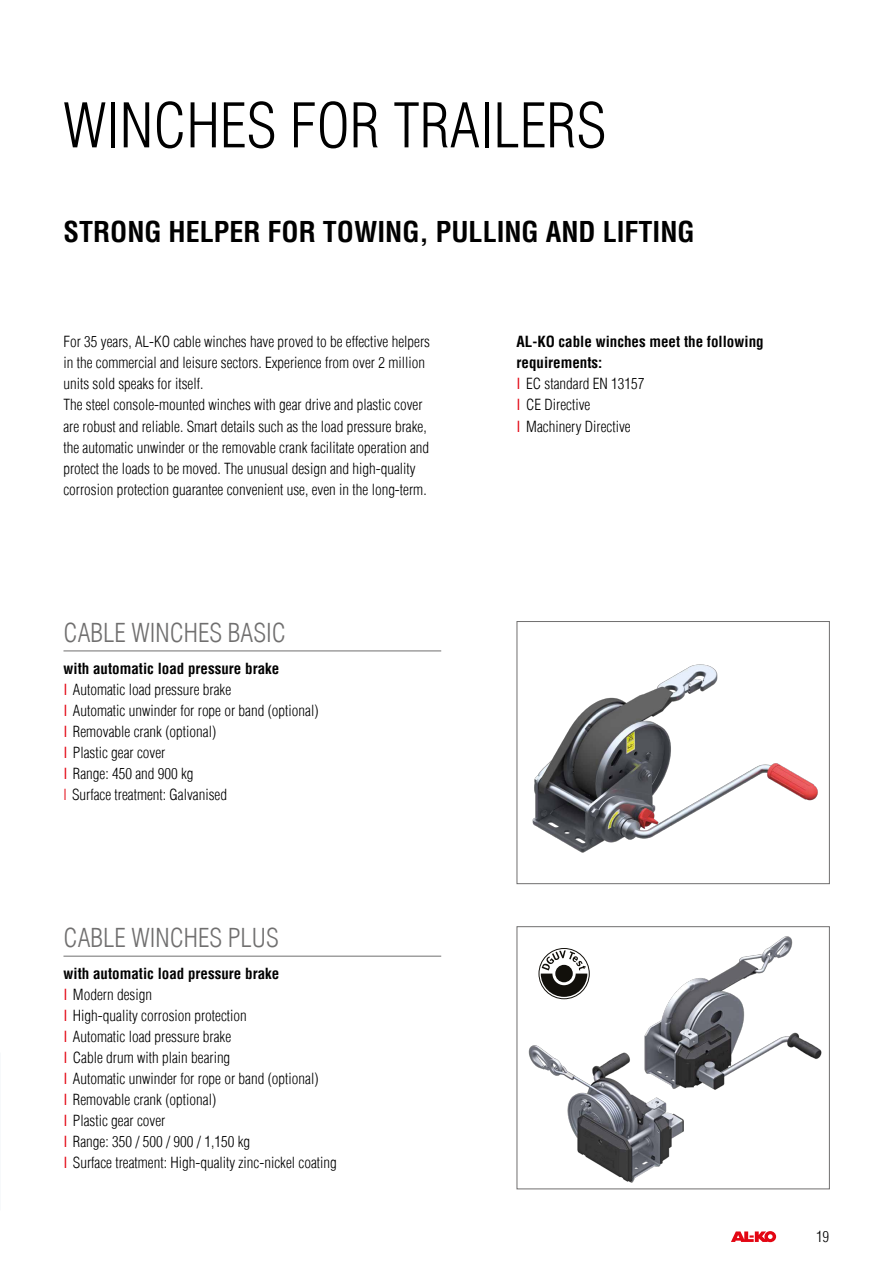
<style>
.page{position:relative;width:893px;height:1263px;background:#fff}
.page>*{position:absolute;margin:0;border:0;box-sizing:border-box;transform-origin:0 0}
.t1{font:300 condensed 60px "Helvetica Com";color:#000}
.t2{font:700 condensed 28.05px "Helvetica Com";color:#000}
.t3{font:300 condensed 25.5px "Helvetica Com";color:#706f6f}
.t4{font:300 condensed 15px/21px "Helvetica Com";color:#000}
.t5{font:700 condensed 15px/21px "Helvetica Com";color:#000}
.s1{font-weight:400;color:#e30613}
.s2{font-weight:300}
.s3{font-weight:700}
.s4{color:#e30613}
</style>
<div class="page">
<svg style="left:731px;top:1231px;width:45px;height:11px"></svg>
<img style="left:532px;top:664px;width:286px;height:189px">
<div style="left:516px;top:621px;width:314px;height:263px;border:1px solid #706f6f"></div>
<img style="left:644px;top:936px;width:178px;height:154px">
<div style="left:516px;top:926px;width:314px;height:263px;border:1px solid #706f6f"></div>
<img style="left:528px;top:1043px;width:170px;height:140px">
<hr style="left:63px;top:650px;width:378px;height:1px;background:#706f6f">
<hr style="left:63px;top:956px;width:378px;height:1px;background:#706f6f">
<svg style="left:538px;top:948px;width:52px;height:52px"></svg>
<h1 class="t1" style="left:63px;top:88px;width:545px">WINCHES FOR TRAILERS</h1>
<h2 class="t2" style="left:63px;top:213px;width:633px">STRONG HELPER FOR TOWING, PULLING AND LIFTING</h2>
<p class="t4" style="left:63px;top:331px;width:368px">For 35 years, AL-KO cable winches have proved to be effective helpers in the commercial and leisure sectors. Experience from over 2 million units sold speaks for itself.<br>The steel console-mounted winches with gear drive and plastic cover are robust and reliable. Smart details such as the load pressure brake, the automatic unwinder or the removable crank facilitate operation and protect the loads to be moved. The unusual design and high-quality corrosion protection guarantee convenient use, even in the long-term.</p>
<p class="t5" style="left:516px;top:331px;width:249px">AL-KO cable winches meet the following requirements:<br><span class="s1">I</span> <span class="s2">EC standard EN 13157<br></span><span class="s1">I</span> <span class="s2">CE Directive<br></span><span class="s1">I</span> <span class="s2">Machinery Directive</span></p>
<h3 class="t3" style="left:63px;top:617px;width:224px">CABLE WINCHES BASIC</h3>
<p class="t4" style="left:63px;top:657px;width:257px"><span class="s3">with automatic load pressure brake<br></span><span class="s1">I</span> Automatic load pressure brake<br><span class="s1">I</span> Automatic unwinder for rope or band (optional)<br><span class="s1">I</span> Removable crank (optional)<br><span class="s1">I</span> Plastic gear cover<br><span class="s1">I</span> Range: 450 and 900 kg<br><span class="s4">I</span> Surface treatment: Galvanised</p>
<h3 class="t3" style="left:63px;top:922px;width:217px">CABLE WINCHES PLUS</h3>
<p class="t4" style="left:63px;top:963px;width:275px"><span class="s3">with automatic load pressure brake<br></span><span class="s1">I</span> Modern design<br><span class="s1">I</span> High-quality corrosion protection<br><span class="s1">I</span> Automatic load pressure brake<br><span class="s1">I</span> Cable drum with plain bearing<br><span class="s1">I</span> Automatic unwinder for rope or band (optional)<br><span class="s1">I</span> Removable crank (optional)<br><span class="s1">I</span> Plastic gear cover<br><span class="s1">I</span> Range: 350 / 500 / 900 / 1,150 kg<br><span class="s1">I</span> Surface treatment: High-quality zinc-nickel coating</p>
<p class="t4" style="left:816px;top:1226px;width:14px">19</p>
</div>
